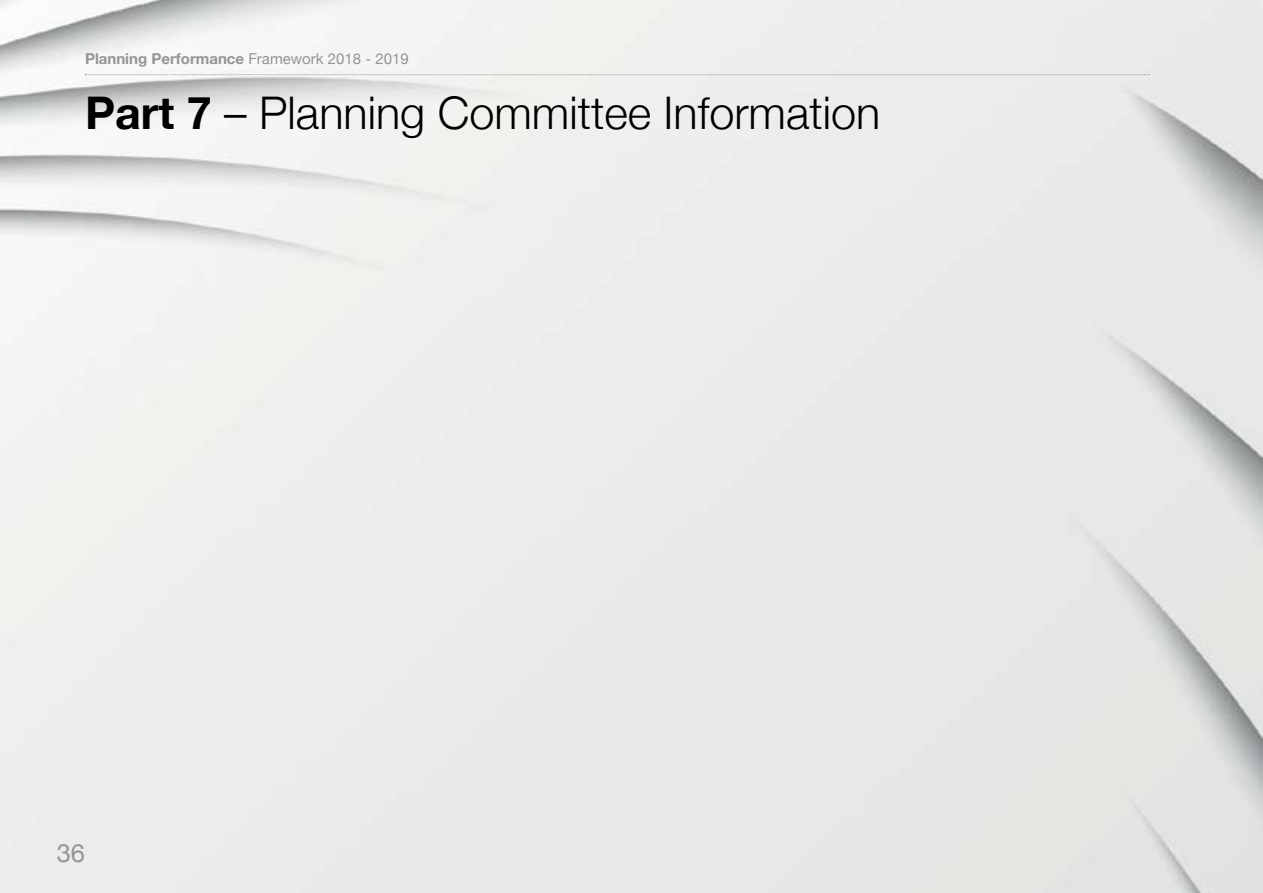
<style>
.page{position:relative;width:1263px;height:893px;background:#fff}
.page>*{position:absolute;margin:0;border:0;box-sizing:border-box;transform-origin:0 0}
.t1{font:300 45px "Helvetica Neue";color:#000}
.t2{font:25.5px "Helvetica Neue";color:#939598}
.t3{font:700 15px "Helvetica Neue";color:#939598}
.s1{font-weight:400}
.s2{font-weight:700}
</style>
<div class="page">
<svg style="left:85px;top:74px;width:1064px;height:1px"></svg>
<p class="t3" style="left:85px;top:46px;width:325px">Planning Performance <span class="s1">Framework 2018 - 2019</span></p>
<p class="t1" style="left:85px;top:77px;width:797px"><span class="s2">Part 7</span> – Planning Committee Information</p>
<p class="t2" style="left:57px;top:834px;width:30px">36</p>
</div>
